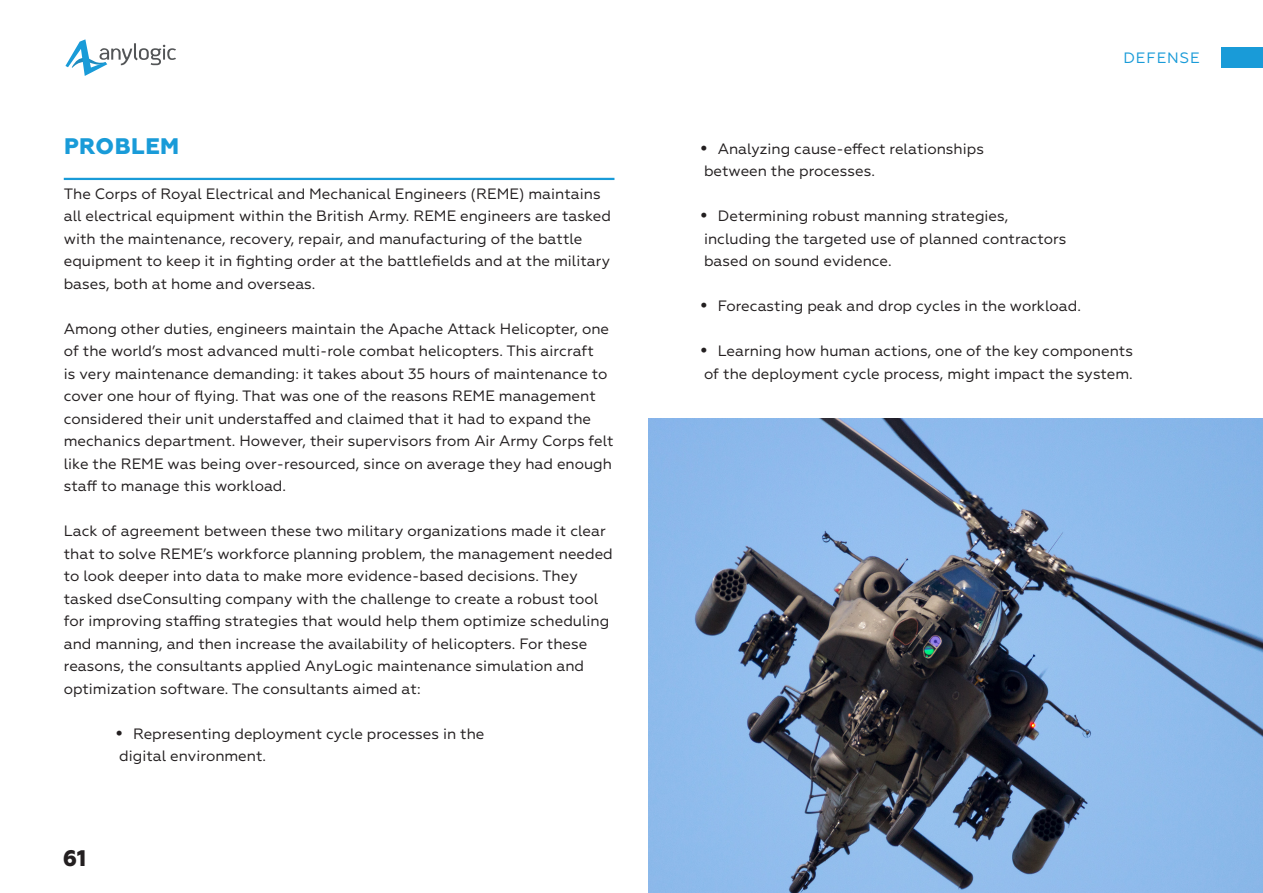
<style>
.page{position:relative;width:1263px;height:893px;background:#fff}
.page>*{position:absolute;margin:0;border:0;box-sizing:border-box;transform-origin:0 0}
._3_Заглавие_блока_ке{font:800 22.5px "Geometria";letter-spacing:.02em;color:#199bd8}
.t1{font:800 22.5px "Geometria";color:#231f20}
._4_Текст_основной{font:15px/22.5px "Geometria";color:#231f20}
._11_колонтитул{font:15px "Geometria";letter-spacing:.06em;color:#199bd8}
.s1{font-weight:800}
</style>
<div class="page">
<svg style="left:65px;top:39px;width:111px;height:37px"></svg>
<div style="left:1221px;top:47px;width:42px;height:21px;background:#199bd8"></div>
<hr style="left:64px;top:178px;width:550px;height:2px;background:#199bd8">
<img style="left:648px;top:418px;width:615px;height:475px">
<p class="_3_Заглавие_блока_ке" style="left:64px;top:133px;width:117px">PROBLEM</p>
<p class="_4_Текст_основной" style="left:64px;top:182px;width:549px">The Corps of Royal Electrical and Mechanical Engineers (REME) maintains all electrical equipment within the British Army. REME engineers are tasked with the maintenance, recovery, repair, and manufacturing of the battle equipment to keep it in fighting order at the battlefields and at the military bases, both at home and overseas.</p>
<p class="_4_Текст_основной" style="left:64px;top:317px;width:551px">Among other duties, engineers maintain the Apache Attack Helicopter, one of the world’s most advanced multi-role combat helicopters. This aircraft<br>is very maintenance demanding: it takes about 35 hours of maintenance to cover one hour of flying. That was one of the reasons REME management considered their unit understaffed and claimed that it had to expand the mechanics department. However, their supervisors from Air Army Corps felt like the REME was being over-resourced, since on average they had enough staff to manage this workload.</p>
<p class="_4_Текст_основной" style="left:64px;top:520px;width:550px">Lack of agreement between these two military organizations made it clear that to solve REME’s workforce planning problem, the management needed to look deeper into data to make more evidence-based decisions. They tasked dseConsulting company with the challenge to create a robust tool for improving staffing strategies that would help them optimize scheduling and manning, and then increase the availability of helicopters. For these reasons, the consultants applied AnyLogic maintenance simulation and optimization software. The consultants aimed at:</p>
<p class="_4_Текст_основной" style="left:116px;top:722px;width:370px"><span class="s1">•</span> Representing deployment cycle processes in the digital environment.</p>
<p class="t1" style="left:63px;top:845px;width:25px">61</p>
<p class="_11_колонтитул" style="left:1123px;top:49px;width:78px">DEFENSE</p>
<p class="_4_Текст_основной" style="left:701px;top:137px;width:285px"><span class="s1">•</span> Analyzing cause-effect relationships between the processes.</p>
<p class="_4_Текст_основной" style="left:701px;top:205px;width:367px"><span class="s1">•</span> Determining robust manning strategies, including the targeted use of planned contractors based on sound evidence.</p>
<p class="_4_Текст_основной" style="left:701px;top:295px;width:382px"><span class="s1">•</span> Forecasting peak and drop cycles in the workload.</p>
<p class="_4_Текст_основной" style="left:701px;top:340px;width:434px"><span class="s1">•</span> Learning how human actions, one of the key components of the deployment cycle process, might impact the system.</p>
</div>
